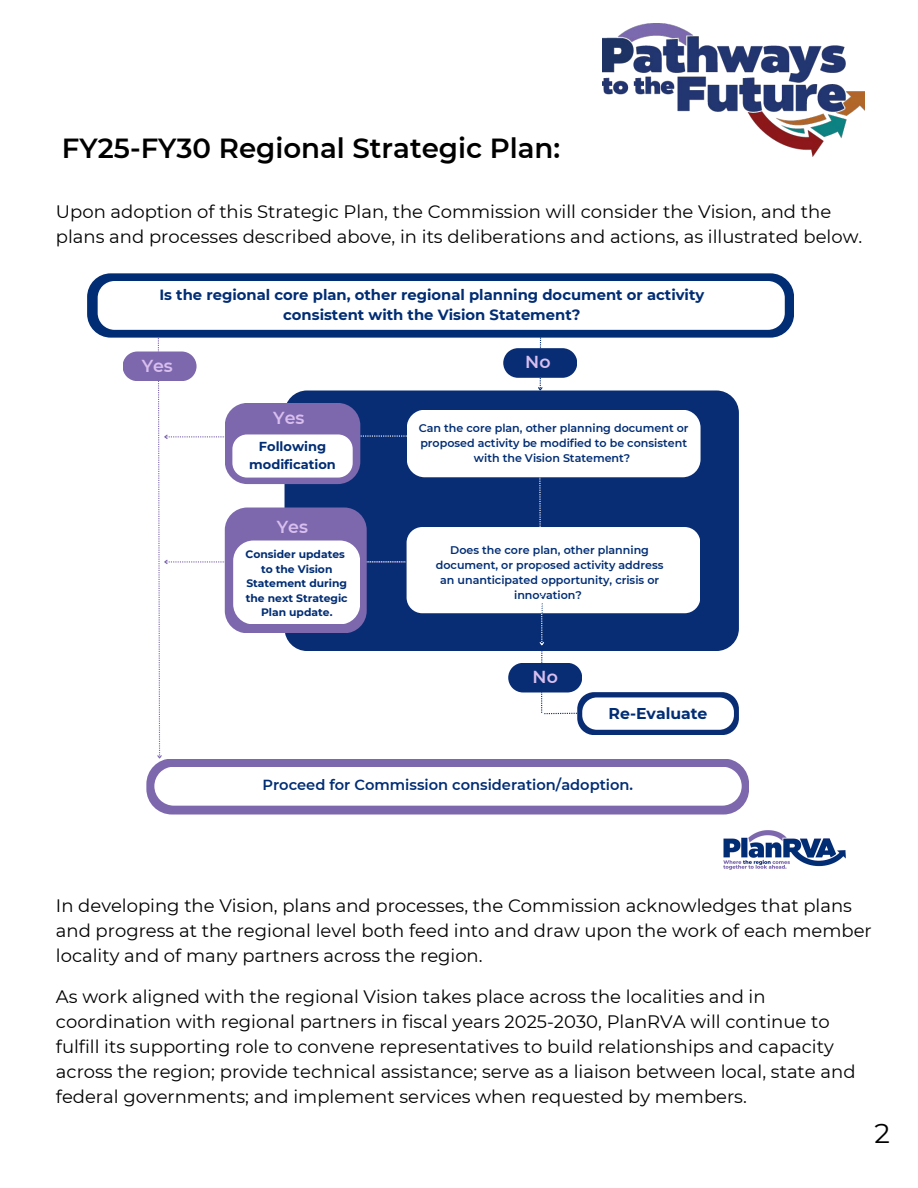
<style>
.page{position:relative;width:918px;height:1188px;background:#fff}
.page>*{position:absolute;margin:0;border:0;box-sizing:border-box;transform-origin:0 0}
.t1{font:600 27.6px "Montserrat";color:#000}
.t2{font:27.3px "Montserrat";color:#000}
.t3{font:18px/25px "Montserrat";color:#000}
.t4{font:600 17.4px "Montserrat";color:#d8bfee}
.t5{font:700 15.6px "Montserrat";color:#002d74}
.t6{font:700 14.85px/20.4px "Montserrat";color:#002d74;text-align:center}
.t7{font:600 14.55px "Montserrat";color:#002d74}
.t8{font:700 12.9px/18px "Montserrat";color:#002d74;text-align:center}
.t9{font:600 11.1px/15.1px "Montserrat";color:#002d74;text-align:center}
.t10{font:700 10.8px/14.5px "Montserrat";color:#002d74;text-align:center}
</style>
<div class="page">
<img style="left:724px;top:830px;width:121px;height:40px">
<div style="left:87px;top:273px;width:707px;height:65px;background:#002d74;border-radius:24px"></div>
<div style="left:146px;top:759px;width:603px;height:56px;background:#7d68ae;border-radius:26px"></div>
<div style="left:154px;top:767px;width:588px;height:39px;background:#fff"></div>
<svg style="left:98px;top:281px;width:687px;height:479px"></svg>
<img style="left:602px;top:24px;width:263px;height:133px">
<p class="t1" style="left:62px;top:131px;width:500px">FY25-FY30 Regional Strategic Plan:</p>
<h5 class="t3" style="left:56px;top:199px;width:808px">Upon adoption of this Strategic Plan, the Commission will consider the Vision, and the plans and processes described above, in its deliberations and actions, as illustrated below.</h5>
<h2 class="t6" style="left:159px;top:284px;width:546px">Is the regional core plan, other regional planning document or activity consistent with the Vision Statement?</h2>
<h1 class="t4" style="left:142px;top:355px;width:33px">Yes</h1>
<p class="t4" style="left:273px;top:407px;width:33px">Yes</p>
<p class="t8" style="left:249px;top:438px;width:88px">Following modification</p>
<p class="t4" style="left:277px;top:516px;width:33px">Yes</p>
<p class="t10" style="left:246px;top:547px;width:101px">Consider updates</p>
<p class="t10" style="left:246px;top:561px;width:103px">to the Vision<br>Statement during the next Strategic<br>Plan update.</p>
<h3 class="t4" style="left:525px;top:352px;width:27px">No</h3>
<h2 class="t9" style="left:419px;top:420px;width:271px">Can the core plan, other planning document or proposed activity be modified to be consistent with the Vision Statement?</h2>
<p class="t9" style="left:436px;top:542px;width:229px">Does the core plan, other planning document, or proposed activity address an unanticipated opportunity, crisis or innovation?</p>
<p class="t4" style="left:533px;top:666px;width:27px">No</p>
<p class="t5" style="left:609px;top:704px;width:100px">Re-Evaluate</p>
<h4 class="t7" style="left:263px;top:776px;width:372px">Proceed for Commission consideration/adoption.</h4>
<p class="t3" style="left:56px;top:893px;width:817px">In developing the Vision, plans and processes, the Commission acknowledges that plans and progress at the regional level both feed into and draw upon the work of each member locality and of many partners across the region.</p>
<h2 class="t3" style="left:56px;top:984px;width:801px">As work aligned with the regional Vision takes place across the localities and in coordination with regional partners in fiscal years 2025-2030, PlanRVA will continue to fulfill its supporting role to convene representatives to build relationships and capacity across the region; provide technical assistance; serve as a liaison between local, state and federal governments; and implement services when requested by members.</h2>
<h2 class="t2" style="left:874px;top:1116px;width:17px">2</h2>
</div>
